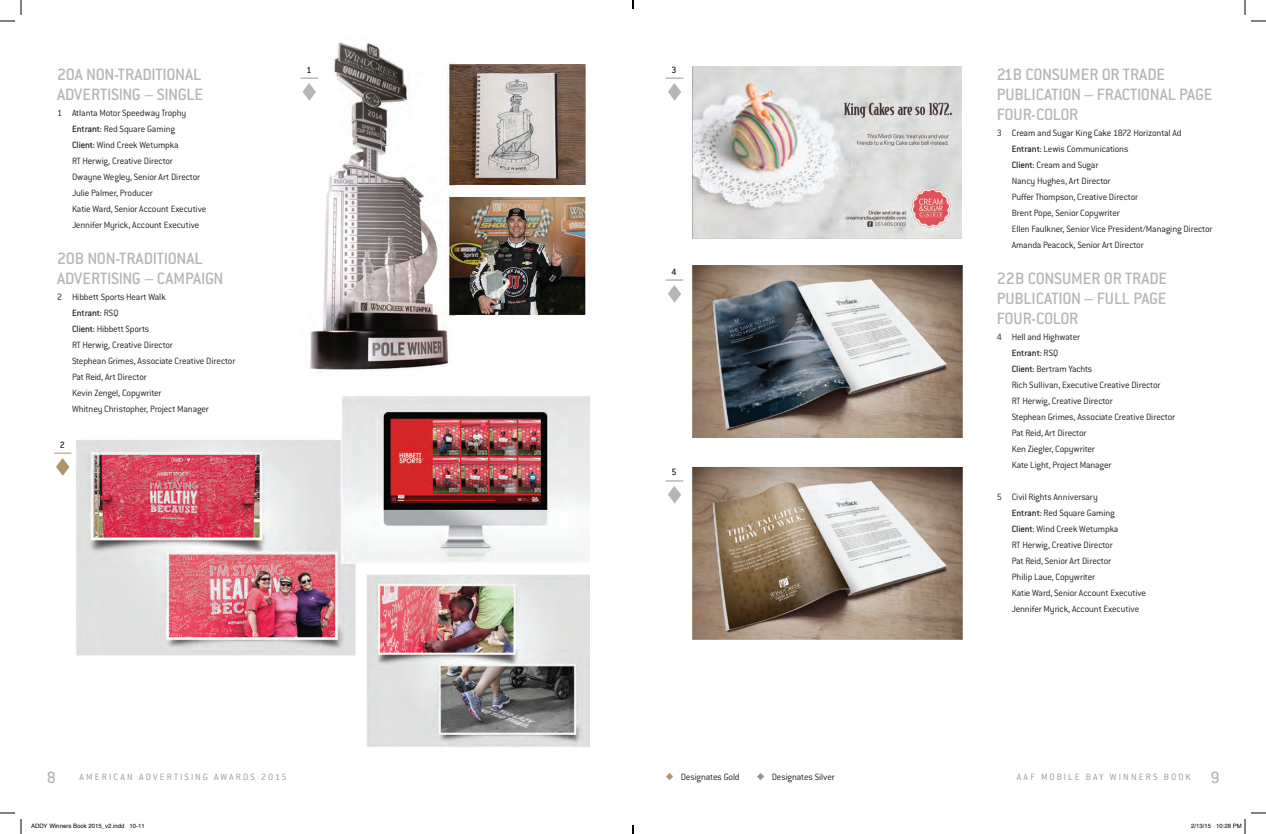
<style>
.page{position:relative;width:1266px;height:834px;background:#fff}
.page>*{position:absolute;margin:0;border:0;box-sizing:border-box;transform-origin:0 0}
.t1{font:500 18px/20px "Conduit WNT";letter-spacing:-.015em;color:#b5b6b8}
.t2{font:300 10px "Conduit WNT";letter-spacing:-.015em;color:#231f20}
.t3{font:300 10px "Conduit WNT";letter-spacing:.21em;color:#939598}
.t4{font:500 10px "Conduit WNT";letter-spacing:-.01em;color:#231f20}
.t5{font:6px "Helvetica";color:#000}
.s1{font-weight:500}
.s2{font-weight:300}
.s3{color:#b0946d}
.s4{color:#939598}
</style>
<div class="page">
<img style="left:76px;top:42px;width:513px;height:706px">
<svg style="left:301px;top:78px;width:17px;height:23px"></svg>
<svg style="left:54px;top:453px;width:17px;height:23px"></svg>
<svg style="left:666px;top:78px;width:17px;height:23px"></svg>
<svg style="left:666px;top:280px;width:17px;height:23px"></svg>
<svg style="left:666px;top:481px;width:17px;height:23px"></svg>
<img style="left:692px;top:66px;width:270px;height:172px">
<img style="left:692px;top:266px;width:270px;height:373px">
<svg style="left:0;top:0;width:22px;height:22px"></svg>
<svg style="left:0;top:812px;width:22px;height:22px"></svg>
<svg style="left:1244px;top:0;width:22px;height:22px"></svg>
<svg style="left:1244px;top:812px;width:22px;height:22px"></svg>
<svg style="left:632px;top:0;width:2px;height:9px"></svg>
<svg style="left:632px;top:825px;width:2px;height:9px"></svg>
<p class="t1" style="left:57px;top:64px;width:148px">20A NON-TRADITIONAL<br>ADVERTISING – SINGLE</p>
<p class="t2" style="left:57px;top:107px;width:131px">1 Atlanta Motor Speedway Trophy</p>
<p class="t2" style="left:72px;top:123px;width:105px"><span class="s1">Entrant:</span> Red Square Gaming</p>
<p class="t2" style="left:72px;top:139px;width:108px"><span class="s1">Client:</span> Wind Creek Wetumpka</p>
<p class="t2" style="left:72px;top:155px;width:102px">RT Herwig, Creative Director</p>
<p class="t2" style="left:72px;top:171px;width:130px">Dwayne Wegley, Senior Art Director</p>
<p class="t2" style="left:72px;top:187px;width:82px">Julie Palmer, Producer</p>
<p class="t2" style="left:72px;top:203px;width:136px">Katie Ward, Senior Account Executive</p>
<p class="t2" style="left:72px;top:219px;width:129px">Jennifer Myrick, Account Executive</p>
<p class="t1" style="left:57px;top:248px;width:168px">20B NON-TRADITIONAL<br>ADVERTISING – CAMPAIGN</p>
<p class="t2" style="left:57px;top:291px;width:110px">2 Hibbett Sports Heart Walk</p>
<p class="t4" style="left:72px;top:307px;width:48px">Entrant: <span class="s2">RSQ</span></p>
<p class="t2" style="left:72px;top:323px;width:79px"><span class="s1">Client:</span> Hibbett Sports</p>
<p class="t2" style="left:72px;top:339px;width:102px">RT Herwig, Creative Director</p>
<p class="t2" style="left:72px;top:355px;width:165px">Stephean Grimes, Associate Creative Director</p>
<p class="t2" style="left:72px;top:371px;width:76px">Pat Reid, Art Director</p>
<p class="t2" style="left:72px;top:387px;width:91px">Kevin Zengel, Copywriter</p>
<p class="t2" style="left:72px;top:403px;width:138px">Whitney Christopher, Project Manager</p>
<p class="t4" style="left:60px;top:439px;width:7px">2</p>
<p class="t4" style="left:306px;top:64px;width:7px">1</p>
<p class="t4" style="left:672px;top:64px;width:7px">3</p>
<p class="t4" style="left:672px;top:266px;width:7px">4</p>
<p class="t4" style="left:672px;top:467px;width:7px">5</p>
<p class="t1" style="left:997px;top:64px;width:217px">21B CONSUMER OR TRADE<br>PUBLICATION – FRACTIONAL PAGE<br>FOUR-COLOR</p>
<p class="t2" style="left:997px;top:127px;width:186px">3 Cream and Sugar King Cake 1872 Horizontal Ad</p>
<p class="t2" style="left:1012px;top:143px;width:118px"><span class="s1">Entrant:</span> Lewis Communications</p>
<p class="t2" style="left:1012px;top:159px;width:88px"><span class="s1">Client:</span> Cream and Sugar</p>
<p class="t2" style="left:1012px;top:175px;width:100px">Nancy Hughes, Art Director</p>
<p class="t2" style="left:1012px;top:191px;width:128px">Puffer Thompson, Creative Director</p>
<p class="t2" style="left:1012px;top:207px;width:109px">Brent Pope, Senior Copywriter</p>
<p class="t2" style="left:1012px;top:223px;width:202px">Ellen Faulkner, Senior Vice President/Managing Director</p>
<p class="t2" style="left:1012px;top:239px;width:133px">Amanda Peacock, Senior Art Director</p>
<p class="t1" style="left:997px;top:268px;width:172px">22B CONSUMER OR TRADE<br>PUBLICATION – FULL PAGE</p>
<p class="t1" style="left:997px;top:308px;width:83px">FOUR-COLOR</p>
<p class="t2" style="left:997px;top:331px;width:85px">4 Hell and Highwater</p>
<p class="t4" style="left:1012px;top:347px;width:48px">Entrant: <span class="s2">RSQ</span></p>
<p class="t2" style="left:1012px;top:363px;width:82px"><span class="s1">Client:</span> Bertram Yachts</p>
<p class="t2" style="left:1012px;top:379px;width:150px">Rich Sullivan, Executive Creative Director</p>
<p class="t2" style="left:1012px;top:395px;width:102px">RT Herwig, Creative Director</p>
<p class="t2" style="left:1012px;top:411px;width:165px">Stephean Grimes, Associate Creative Director</p>
<p class="t2" style="left:1012px;top:427px;width:76px">Pat Reid, Art Director</p>
<p class="t2" style="left:1012px;top:443px;width:85px">Ken Ziegler, Copywriter</p>
<p class="t2" style="left:1012px;top:459px;width:101px">Kate Light, Project Manager</p>
<p class="t2" style="left:997px;top:491px;width:103px">5 Civil Rights Anniversary</p>
<p class="t2" style="left:1012px;top:507px;width:105px"><span class="s1">Entrant:</span> Red Square Gaming</p>
<p class="t2" style="left:1012px;top:523px;width:108px"><span class="s1">Client:</span> Wind Creek Wetumpka</p>
<p class="t2" style="left:1012px;top:539px;width:102px">RT Herwig, Creative Director</p>
<p class="t2" style="left:1012px;top:555px;width:101px">Pat Reid, Senior Art Director</p>
<p class="t2" style="left:1012px;top:571px;width:85px">Philip Laue, Copywriter</p>
<p class="t2" style="left:1012px;top:587px;width:136px">Katie Ward, Senior Account Executive</p>
<p class="t2" style="left:1012px;top:603px;width:129px">Jennifer Myrick, Account Executive</p>
<p class="t1" style="left:47px;top:767px;width:11px">8</p>
<p class="t3" style="left:79px;top:771px;width:209px">AMERICAN ADVERTISING AWARDS 2015</p>
<p class="t3" style="left:1017px;top:771px;width:175px">AAF MOBILE BAY WINNERS BOOK</p>
<p class="t1" style="left:1210px;top:767px;width:11px">9</p>
<p class="t2" style="left:666px;top:771px;width:75px"><span class="s3">◆</span> Designates Gold</p>
<p class="t2" style="left:757px;top:771px;width:79px"><span class="s4">◆</span> Designates Silver</p>
<p class="t5" style="left:31px;top:821px;width:115px">ADDY Winners Book 2015_v2.indd 10-11</p>
<p class="t5" style="left:1191px;top:821px;width:52px">2/13/15 10:28 PM</p>
</div>
